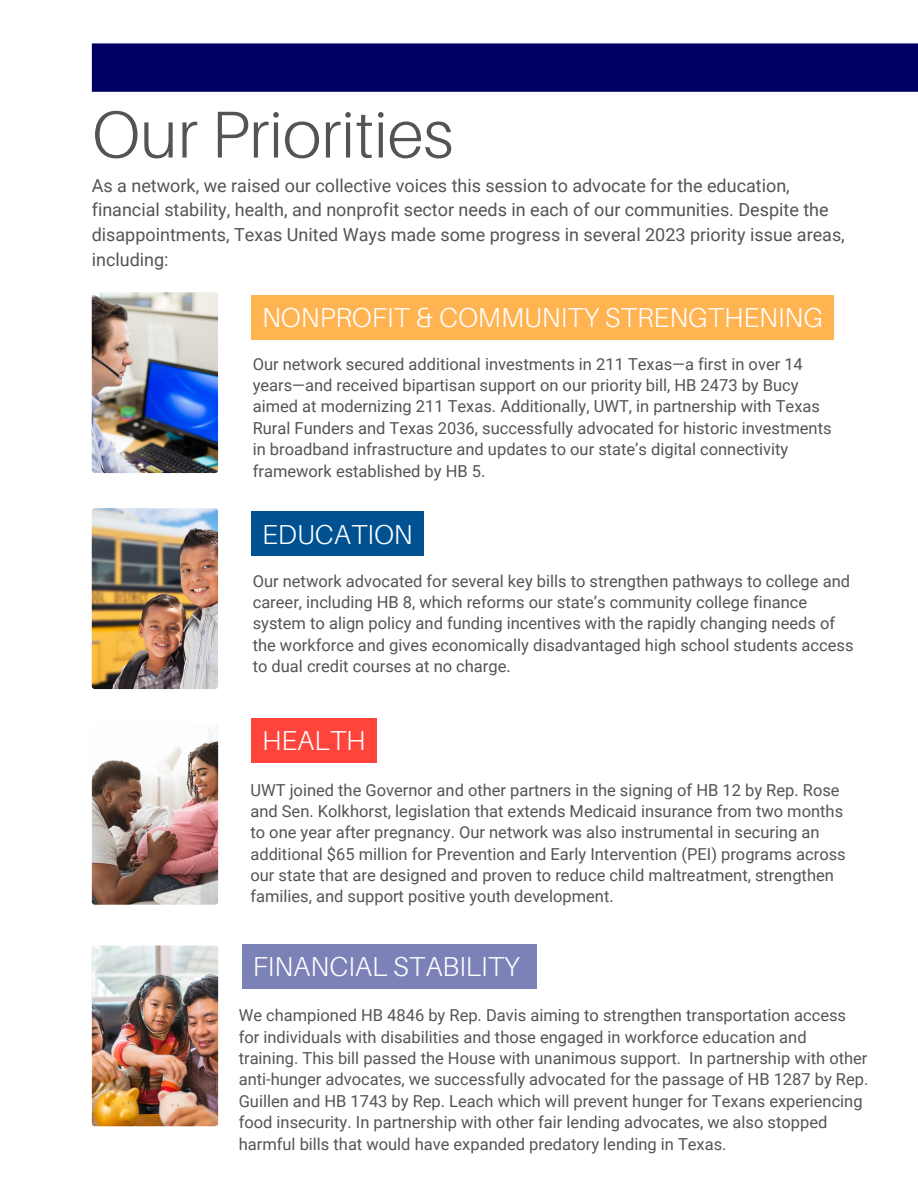
<style>
.page{position:relative;width:918px;height:1188px;background:#fff}
.page>*{position:absolute;margin:0;border:0;box-sizing:border-box;transform-origin:0 0}
.t1{font:300 66.3px "Aileron";color:#545454}
.t2{font:300 27.45px "Aileron";color:#fff}
.t3{font:18px/24.8px "Roboto";color:#545454}
.t4{font:16.5px/21.3px "Roboto";color:#545454}
</style>
<div class="page">
<div style="left:92px;top:43px;width:826px;height:49px;background:#000064"></div>
<img style="left:92px;top:292px;width:126px;height:181px;border-radius:3px">
<div style="left:251px;top:511px;width:173px;height:45px;background:#005191"></div>
<div style="left:251px;top:718px;width:125px;height:45px;background:#ff443b"></div>
<div style="left:251px;top:295px;width:582px;height:44px;background:#ffb351"></div>
<div style="left:242px;top:944px;width:294px;height:45px;background:#7c81b8"></div>
<img style="left:92px;top:508px;width:126px;height:181px;border-radius:3px">
<img style="left:92px;top:724px;width:126px;height:181px;border-radius:3px">
<img style="left:92px;top:945px;width:126px;height:181px;border-radius:3px">
<p class="t1" style="left:92px;top:93px;width:363px">Our Priorities</p>
<p class="t3" style="left:92px;top:173px;width:755px">As a network, we raised our collective voices this session to advocate for the education, financial stability, health, and nonprofit sector needs in each of our communities. Despite the disappointments, Texas United Ways made some progress in several 2023 priority issue areas, including:</p>
<p class="t2" style="left:262px;top:301px;width:562px">NONPROFIT &amp; COMMUNITY STRENGTHENING</p>
<p class="t4" style="left:253px;top:353px;width:580px">Our network secured additional investments in 211 Texas—a first in over 14 years—and received bipartisan support on our priority bill, HB 2473 by Bucy aimed at modernizing 211 Texas. Additionally, UWT, in partnership with Texas Rural Funders and Texas 2036, successfully advocated for historic investments in broadband infrastructure and updates to our state’s digital connectivity framework established by HB 5.</p>
<p class="t2" style="left:262px;top:517px;width:152px">EDUCATION</p>
<p class="t4" style="left:253px;top:570px;width:602px">Our network advocated for several key bills to strengthen pathways to college and career, including HB 8, which reforms our state’s community college finance system to align policy and funding incentives with the rapidly changing needs of the workforce and gives economically disadvantaged high school students access to dual credit courses at no charge.</p>
<p class="t2" style="left:262px;top:724px;width:105px">HEALTH</p>
<p class="t4" style="left:250px;top:779px;width:597px">UWT joined the Governor and other partners in the signing of HB 12 by Rep. Rose and Sen. Kolkhorst, legislation that extends Medicaid insurance from two months to one year after pregnancy. Our network was also instrumental in securing an additional $65 million for Prevention and Early Intervention (PEI) programs across our state that are designed and proven to reduce child maltreatment, strengthen families, and support positive youth development.</p>
<p class="t2" style="left:253px;top:950px;width:269px">FINANCIAL STABILITY</p>
<p class="t4" style="left:239px;top:1005px;width:631px">We championed HB 4846 by Rep. Davis aiming to strengthen transportation access for individuals with disabilities and those engaged in workforce education and training. This bill passed the House with unanimous support. In partnership with other anti-hunger advocates, we successfully advocated for the passage of HB 1287 by Rep.<br>Guillen and HB 1743 by Rep. Leach which will prevent hunger for Texans experiencing food insecurity. In partnership with other fair lending advocates, we also stopped harmful bills that would have expanded predatory lending in Texas.</p>
</div>
